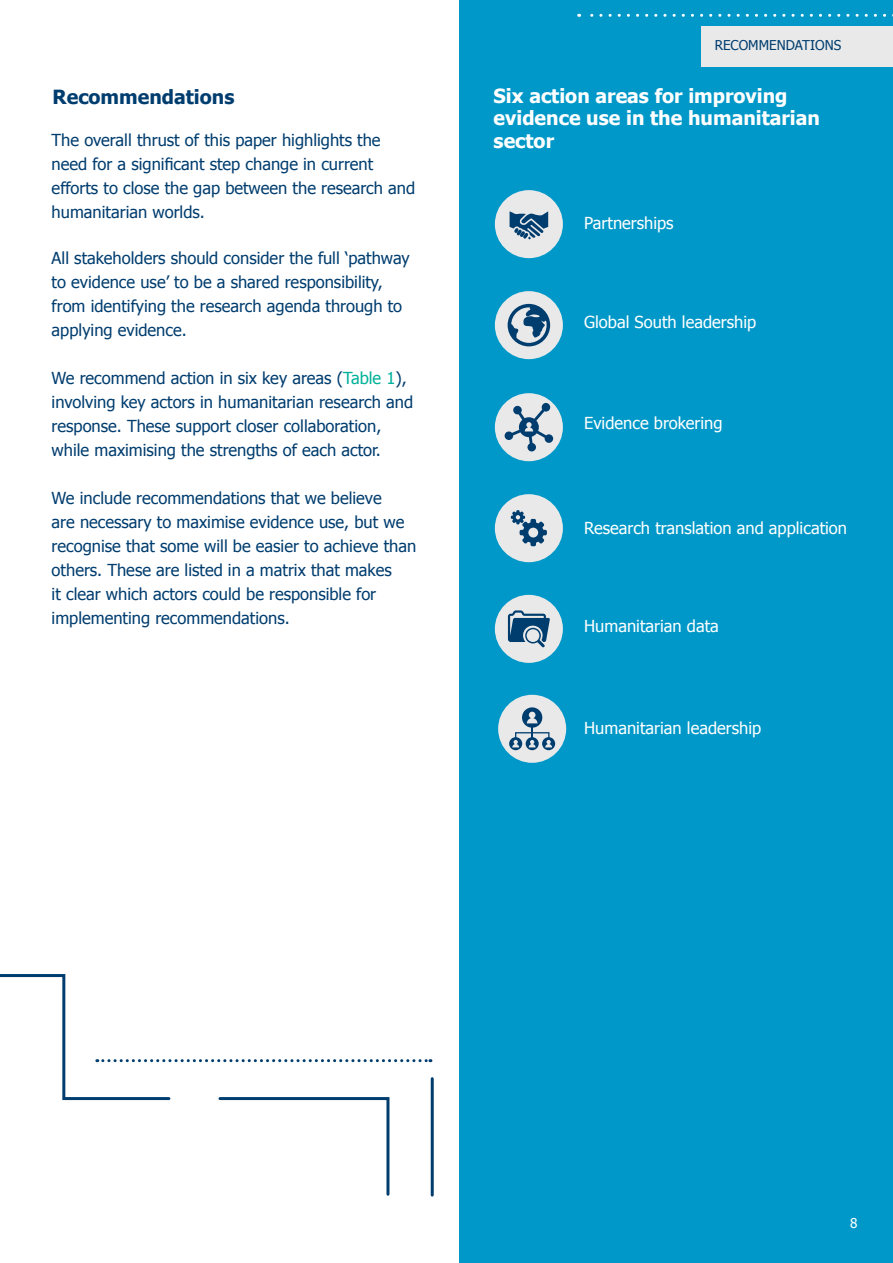
<style>
.page{position:relative;width:893px;height:1263px;background:#fff}
.page>*{position:absolute;margin:0;border:0;box-sizing:border-box;transform-origin:0 0}
.t1{font:700 19.5px/22.5px "Tahoma";color:#fff}
.t2{font:700 19.5px "Tahoma";color:#003d6f}
.t3{font:16.5px/24px "Tahoma";color:#003d6f}
.t4{font:16.5px "Tahoma";color:#fff}
.t5{font:13.5px "Tahoma";color:#003d6f}
.t6{font:13.5px "Tahoma";color:#fff}
.s1{color:#00b199}
</style>
<div class="page">
<div style="left:459px;top:0;width:434px;height:1263px;background:#0098c8"></div>
<hr style="left:431px;top:1079px;width:3px;height:116px;background:#003d6f">
<svg style="left:0;top:974px;width:431px;height:222px"></svg>
<div style="left:702px;top:27px;width:191px;height:40px;background:#e9e9e9"></div>
<svg style="left:579px;top:14px;width:306px;height:3px"></svg>
<div style="left:498px;top:695px;width:68px;height:68px;background:#e9e9e9;border-radius:50%"></div>
<svg style="left:509px;top:707px;width:46px;height:43px"></svg>
<div style="left:495px;top:595px;width:68px;height:68px;background:#e9e9e9;border-radius:50%"></div>
<svg style="left:508px;top:610px;width:42px;height:37px"></svg>
<div style="left:495px;top:393px;width:68px;height:68px;background:#e9e9e9;border-radius:50%"></div>
<svg style="left:505px;top:403px;width:48px;height:48px"></svg>
<div style="left:495px;top:190px;width:68px;height:68px;background:#e9e9e9;border-radius:50%"></div>
<svg style="left:510px;top:211px;width:38px;height:28px"></svg>
<div style="left:495px;top:291px;width:68px;height:68px;background:#e9e9e9;border-radius:50%"></div>
<svg style="left:508px;top:304px;width:42px;height:42px"></svg>
<div style="left:495px;top:494px;width:68px;height:68px;background:#e9e9e9;border-radius:50%"></div>
<svg style="left:511px;top:510px;width:36px;height:36px"></svg>
<p class="t2" style="left:53px;top:83px;width:183px">Recommendations</p>
<p class="t3" style="left:52px;top:127px;width:365px">The overall thrust of this paper highlights the need for a significant step change in current efforts to close the gap between the research and humanitarian worlds.</p>
<p class="t3" style="left:52px;top:245px;width:360px">All stakeholders should consider the full ‘pathway to evidence use’ to be a shared responsibility, from identifying the research agenda through to applying evidence.</p>
<p class="t3" style="left:52px;top:365px;width:363px">We recommend action in six key areas (<span class="s1">Table 1</span>), involving key actors in humanitarian research and response. These support closer collaboration, while maximising the strengths of each actor.</p>
<p class="t3" style="left:52px;top:485px;width:366px">We include recommendations that we believe<br>are necessary to maximise evidence use, but we recognise that some will be easier to achieve than others. These are listed in a matrix that makes<br>it clear which actors could be responsible for implementing recommendations.</p>
<p class="t5" style="left:715px;top:36px;width:128px">RECOMMENDATIONS</p>
<p class="t1" style="left:494px;top:83px;width:328px">Six action areas for improving evidence use in the humanitarian sector</p>
<p class="t4" style="left:584px;top:212px;width:91px">Partnerships</p>
<p class="t4" style="left:584px;top:311px;width:174px">Global South leadership</p>
<p class="t4" style="left:584px;top:412px;width:140px">Evidence brokering</p>
<p class="t4" style="left:584px;top:517px;width:264px">Research translation and application</p>
<p class="t4" style="left:584px;top:614px;width:136px">Humanitarian data</p>
<p class="t4" style="left:584px;top:717px;width:179px">Humanitarian leadership</p>
<p class="t6" style="left:850px;top:1214px;width:9px">8</p>
</div>
